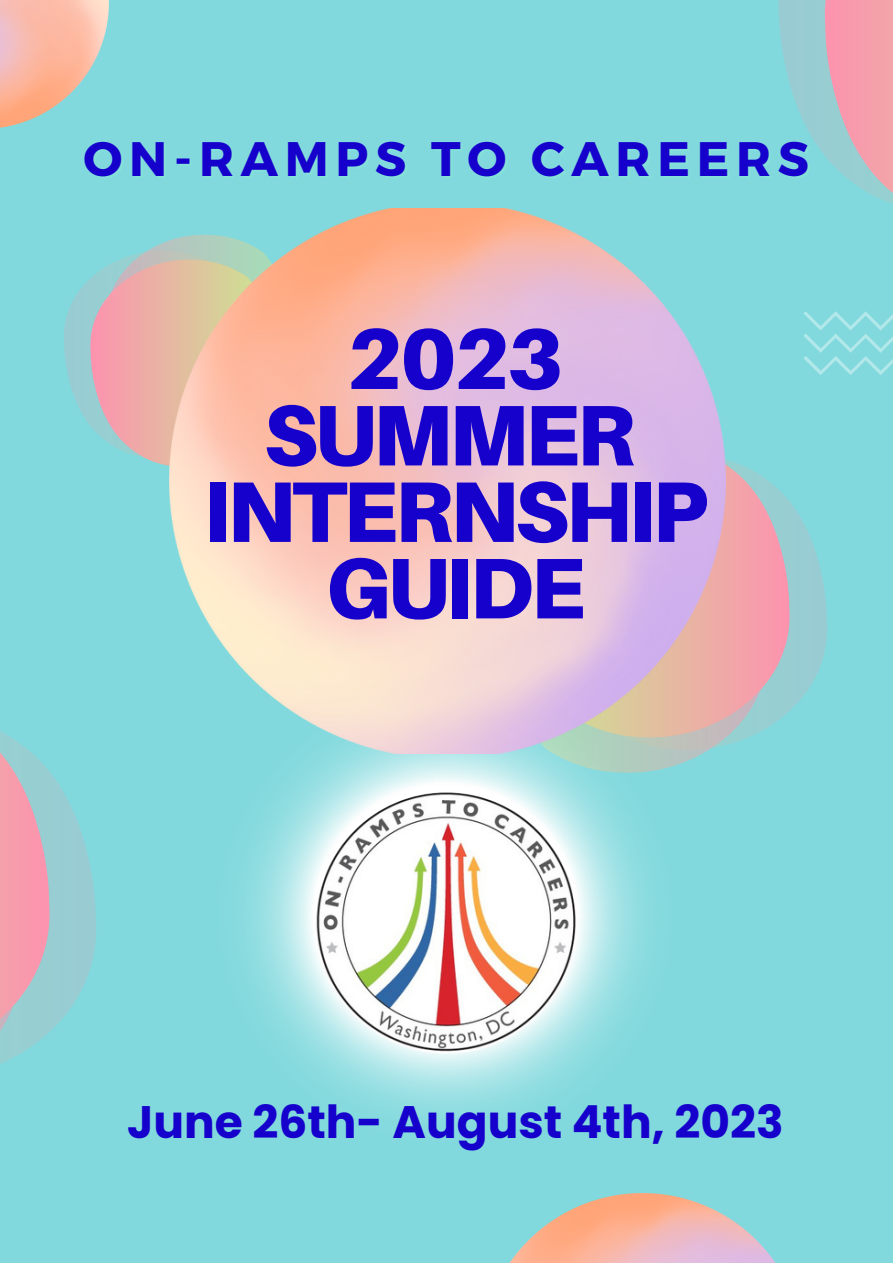
<style>
.page{position:relative;width:893px;height:1264px;background:#fff}
.page>*{position:absolute;margin:0;border:0;box-sizing:border-box;transform-origin:0 0}
.t1{font:900 85.95px "Aileron";letter-spacing:-.04em;color:#1600cc}
.t2{font:700 48.3px "Montserrat";letter-spacing:.14em;color:#1600cc}
.t3{font:700 45.45px "Poppins";color:#1600cc}
</style>
<div class="page">
<div style="left:0;top:0;width:892px;height:1262px;background:#81d9dd"></div>
<svg style="left:795px;top:509px;width:32px;height:196px;fill:#98ccd3"></svg>
<svg style="left:725px;top:457px;width:70px;height:283px;background:#ceb2ba"></svg>
<svg style="left:64px;top:240px;width:105px;height:226px"></svg>
<img style="left:510px;top:1193px;width:265px;height:69px">
<img style="left:0;top:0;width:108px;height:128px">
<svg style="left:0;top:731px;width:96px;height:333px"></svg>
<svg style="left:778px;top:0;width:114px;height:203px"></svg>
<svg style="left:803px;top:311px;width:89px;height:64px"></svg>
<img style="left:245px;top:753px;width:452px;height:363px">
<img style="left:169px;top:208px;width:556px;height:545px">
<img style="left:315px;top:792px;width:262px;height:261px;border-radius:50%">
<p class="t2" style="left:84px;top:127px;width:727px">ON-RAMPS TO CAREERS</p>
<p class="t1" style="left:346px;top:305px;width:219px">2023</p>
<p class="t1" style="left:264px;top:382px;width:373px">SUMMER</p>
<p class="t1" style="left:203px;top:458px;width:505px">INTERNSHIP</p>
<p class="t1" style="left:325px;top:535px;width:262px">GUIDE</p>
<p class="t3" style="left:127px;top:1090px;width:658px">June 26th- August 4th, 2023</p>
</div>
